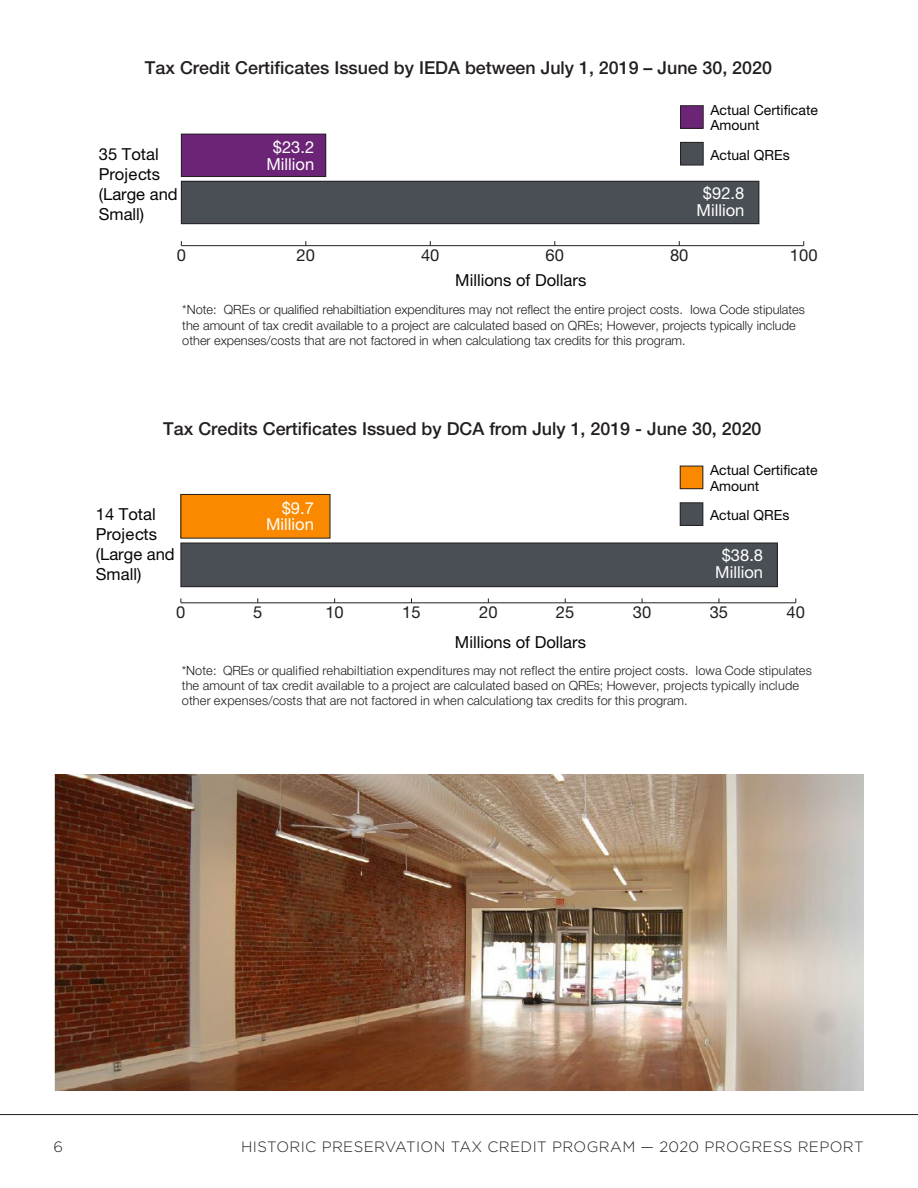
<style>
.page{position:relative;width:918px;height:1188px;background:#fff}
.page>*{position:absolute;margin:0;border:0;box-sizing:border-box;transform-origin:0 0}
.t1{font:500 17.85px "Helvetica Neue";color:#231f20}
.t2{font:16.65px/20px "Helvetica Neue";color:#050504}
.t3{font:16.65px/16.5px "Helvetica Neue";color:#fff;text-align:center}
.t4{font:16.65px "Helvetica Neue";color:#231f20}
.t5{font:300 15px "Gotham";letter-spacing:.025em;color:#231f20}
.t6{font:14.1px/15.3px "Helvetica Neue";color:#050504}
.t7{font:300 12.75px/15.3px "Helvetica Neue";color:#231f20}
</style>
<div class="page">
<hr style="left:0;top:1114px;width:918px;height:1px;background:#231f20">
<img style="left:54px;top:775px;width:810px;height:316px">
<hr style="left:181px;top:245px;width:623px;height:1px;background:#231f20">
<div style="left:181px;top:181px;width:578px;height:43px;background:#4a4f55"></div>
<div style="left:181px;top:181px;width:578px;height:43px;border:1px solid #231f20"></div>
<div style="left:181px;top:134px;width:145px;height:43px;background:#6c2476"></div>
<div style="left:181px;top:134px;width:145px;height:43px;border:1px solid #231f20"></div>
<div style="left:681px;top:106px;width:22px;height:22px;background:#6c2476"></div>
<div style="left:680px;top:105px;width:24px;height:24px;border:1px solid #231f20"></div>
<div style="left:681px;top:142px;width:22px;height:23px;background:#4a4f55"></div>
<div style="left:680px;top:142px;width:24px;height:23px;border:1px solid #231f20"></div>
<hr style="left:181px;top:603px;width:615px;height:1px;background:#231f20">
<div style="left:181px;top:543px;width:596px;height:44px;background:#4a4f55"></div>
<div style="left:181px;top:543px;width:597px;height:44px;border:1px solid #231f20"></div>
<div style="left:181px;top:494px;width:149px;height:44px;background:#fa8900"></div>
<div style="left:181px;top:494px;width:149px;height:44px;border:1px solid #231f20"></div>
<div style="left:680px;top:466px;width:23px;height:23px;background:#fa8900"></div>
<div style="left:680px;top:503px;width:23px;height:22px;background:#4a4f55"></div>
<div style="left:680px;top:502px;width:23px;height:24px;border:1px solid #231f20"></div>
<p class="t1" style="left:145px;top:57px;width:629px">Tax Credit Certificates Issued by IEDA between July 1, 2019 – June 30, 2020</p>
<p class="t2" style="left:99px;top:144px;width:80px">35 Total<br>Projects (Large and<br>Small)</p>
<p class="t3" style="left:266px;top:139px;width:49px">$23.2<br>Million</p>
<p class="t6" style="left:710px;top:102px;width:109px">Actual Certificate<br>Amount</p>
<p class="t6" style="left:710px;top:147px;width:81px">Actual QREs</p>
<p class="t3" style="left:697px;top:185px;width:49px">$92.8<br>Million</p>
<p class="t4" style="left:177px;top:246px;width:11px">0</p>
<p class="t4" style="left:297px;top:246px;width:20px">20</p>
<p class="t4" style="left:421px;top:246px;width:20px">40</p>
<p class="t4" style="left:546px;top:246px;width:20px">60</p>
<p class="t4" style="left:670px;top:246px;width:20px">80</p>
<p class="t4" style="left:790px;top:246px;width:29px">100</p>
<p class="t2" style="left:455px;top:270px;width:133px">Millions of Dollars</p>
<p class="t7" style="left:182px;top:302px;width:624px">*Note: QREs or qualified rehabiltiation expenditures may not reflect the entire project costs. Iowa Code stipulates the amount of tax credit available to a project are calculated based on QREs; However, projects typically include other expenses/costs that are not factored in when calculationg tax credits for this program.</p>
<p class="t1" style="left:163px;top:418px;width:600px">Tax Credits Certificates Issued by DCA from July 1, 2019 - June 30, 2020</p>
<p class="t2" style="left:96px;top:504px;width:80px">14 Total<br>Projects (Large and<br>Small)</p>
<p class="t3" style="left:266px;top:499px;width:49px;text-align:right">$9.7<br>Million</p>
<p class="t6" style="left:710px;top:462px;width:109px">Actual Certificate<br>Amount</p>
<p class="t6" style="left:710px;top:507px;width:81px">Actual QREs</p>
<p class="t3" style="left:715px;top:547px;width:49px">$38.8<br>Million</p>
<p class="t4" style="left:176px;top:602px;width:11px">0</p>
<p class="t4" style="left:253px;top:602px;width:11px">5</p>
<p class="t4" style="left:325px;top:602px;width:20px">10</p>
<p class="t4" style="left:402px;top:602px;width:20px">15</p>
<p class="t4" style="left:479px;top:602px;width:20px">20</p>
<p class="t4" style="left:556px;top:602px;width:20px">25</p>
<p class="t4" style="left:633px;top:602px;width:20px">30</p>
<p class="t4" style="left:710px;top:602px;width:20px">35</p>
<p class="t4" style="left:787px;top:602px;width:20px">40</p>
<p class="t2" style="left:455px;top:632px;width:133px">Millions of Dollars</p>
<p class="t7" style="left:182px;top:662px;width:632px">*Note: QREs or qualified rehabiltiation expenditures may not reflect the entire project costs. Iowa Code stipulates the amount of tax credit available to a project are calculated based on QREs; However, projects typically include other expenses/costs that are not factored in when calculationg tax credits for this program.</p>
<p class="t5" style="left:54px;top:1138px;width:11px">6</p>
<p class="t5" style="left:241px;top:1138px;width:624px">HISTORIC PRESERVATION TAX CREDIT PROGRAM — 2020 PROGRESS REPORT</p>
</div>
